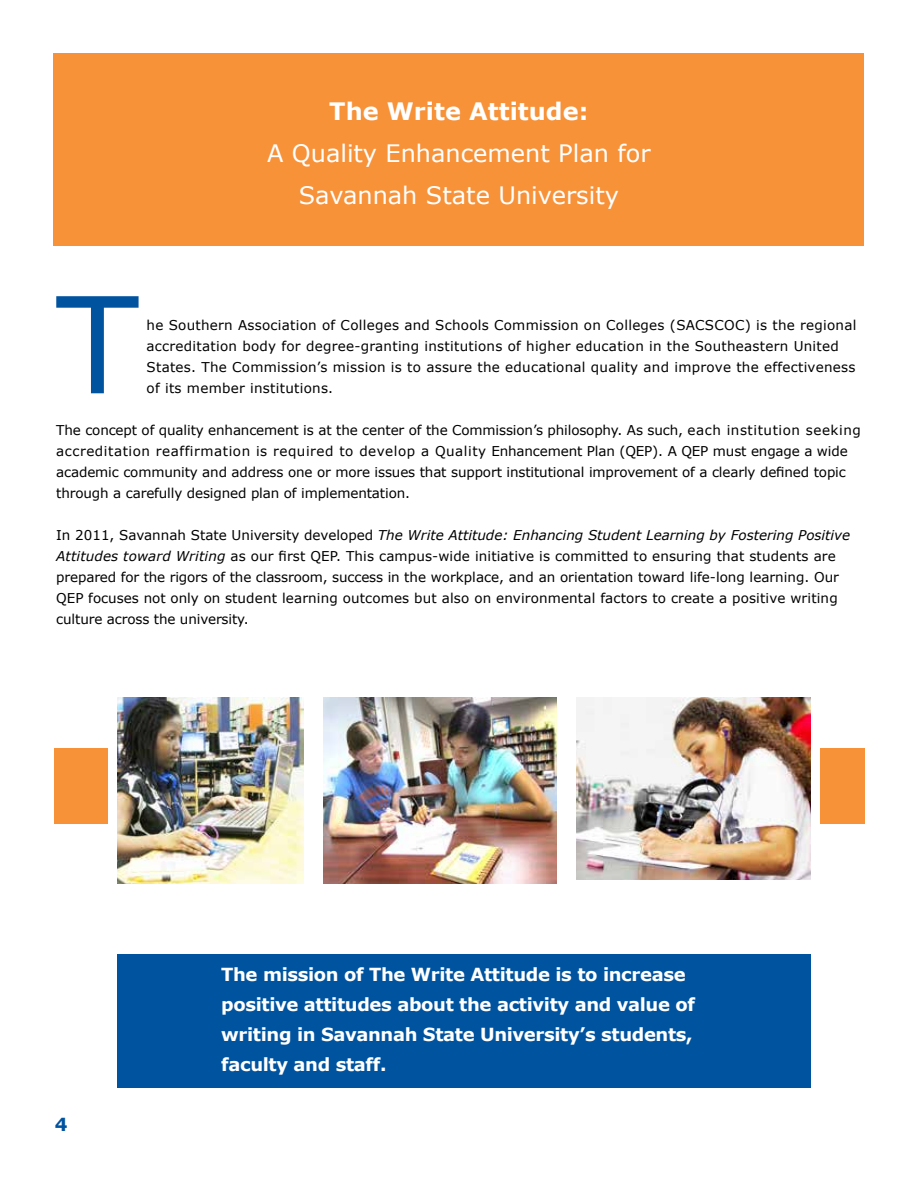
<style>
.page{position:relative;width:918px;height:1188px;background:#fff}
.page>*{position:absolute;margin:0;border:0;box-sizing:border-box;transform-origin:0 0}
.t1{font:133.5px "Verdana";color:#00539f}
.t2{font:24px/42px "Verdana";color:#fff;text-align:center}
.t3{font:700 24px "Verdana";color:#fff}
.t4{font:700 18px/30px "Verdana";letter-spacing:-.02em;color:#fff}
.t5{font:700 18px "Verdana";color:#00539f}
.t6{font:13.5px/21px "Verdana";letter-spacing:.01em;color:#000}
.t7{font:13.5px/21px "Verdana";letter-spacing:-.01em;color:#000}
.s1{font-style:italic}
</style>
<div class="page">
<div style="left:117px;top:954px;width:694px;height:134px;background:#00539f"></div>
<div style="left:54px;top:748px;width:810px;height:76px;background:#f79239"></div>
<div style="left:108px;top:708px;width:712px;height:165px;background:#fff"></div>
<img style="left:577px;top:698px;width:234px;height:182px">
<img style="left:117px;top:698px;width:186px;height:185px">
<img style="left:323px;top:698px;width:234px;height:185px">
<div style="left:53px;top:54px;width:811px;height:192px;background:#f79239"></div>
<h2 class="t3" style="left:329px;top:96px;width:261px">The Write Attitude:</h2>
<h2 class="t2" style="left:267px;top:133px;width:385px">A Quality Enhancement Plan for<br>Savannah State University</h2>
<h1 class="t1" style="left:56px;top:260px;width:84px">T</h1>
<p class="t6" style="left:147px;top:315px;width:711px">he Southern Association of Colleges and Schools Commission on Colleges (SACSCOC) is the regional accreditation body for degree-granting institutions of higher education in the Southeastern United States. The Commission’s mission is to assure the educational quality and improve the effectiveness of its member institutions.</p>
<p class="t7" style="left:56px;top:420px;width:806px">The concept of quality enhancement is at the center of the Commission’s philosophy. As such, each institution seeking accreditation reaffirmation is required to develop a Quality Enhancement Plan (QEP). A QEP must engage a wide academic community and address one or more issues that support institutional improvement of a clearly defined topic through a carefully designed plan of implementation.</p>
<p class="t6" style="left:56px;top:525px;width:796px">In 2011, Savannah State University developed <span class="s1">The Write Attitude: Enhancing Student Learning by Fostering Positive Attitudes toward Writing</span> as our first QEP. This campus-wide initiative is committed to ensuring that students are prepared for the rigors of the classroom, success in the workplace, and an orientation toward life-long learning. Our QEP focuses not only on student learning outcomes but also on environmental factors to create a positive writing culture across the university.</p>
<h3 class="t5" style="left:55px;top:1113px;width:14px">4</h3>
<h3 class="t4" style="left:221px;top:960px;width:475px">The mission of The Write Attitude is to increase positive attitudes about the activity and value of writing in Savannah State University’s students, faculty and staff.</h3>
</div>
